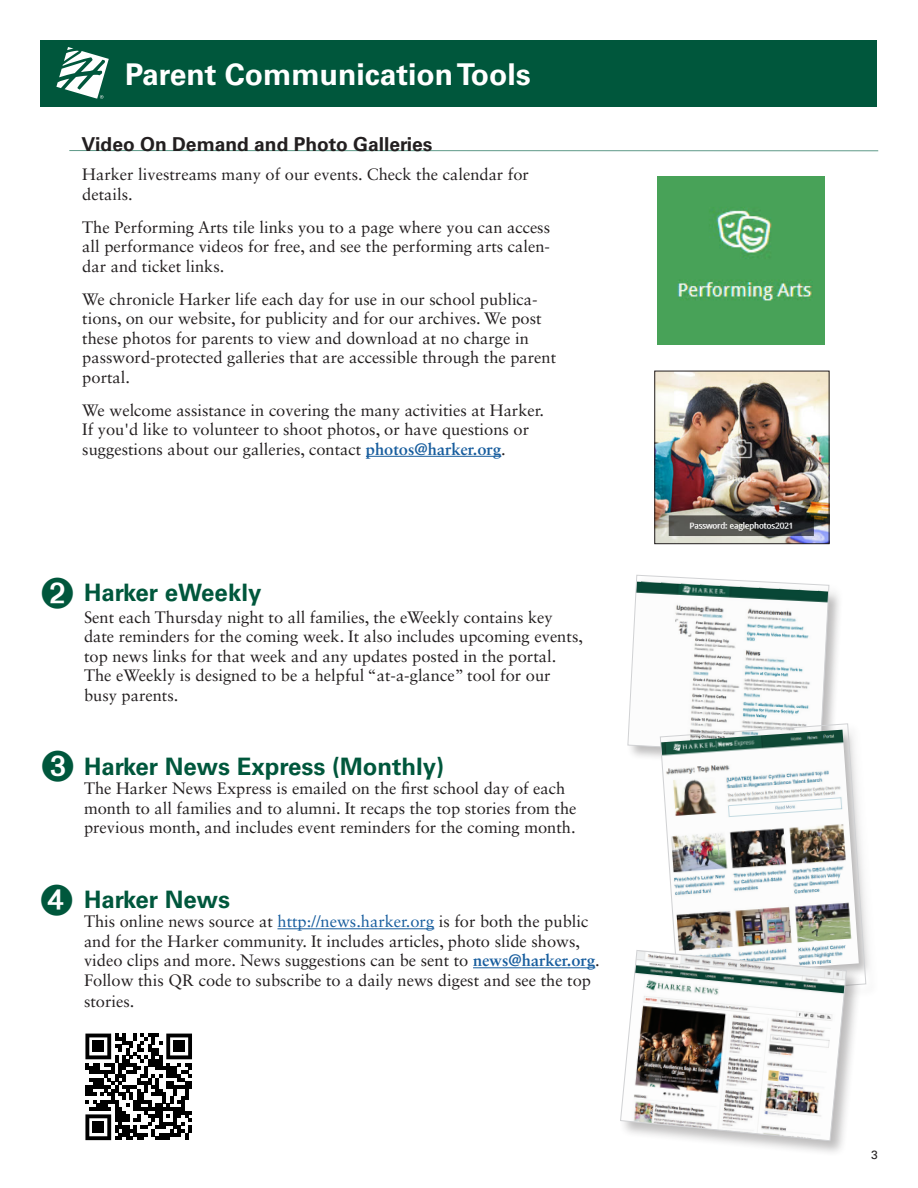
<style>
.page{position:relative;width:918px;height:1188px;background:#fff}
.page>*{position:absolute;margin:0;border:0;box-sizing:border-box;transform-origin:0 0}
.t1{font:700 30px "Univers LT Std";color:#fff}
.Body_text_Sabon_reg{font:700 24px "Univers LT Std";color:#00573c}
.Heading_Univ_Bold_gr{font:700 24px "Univers LT Std";color:#00573c}
.t2{font:700 19.2px "Univers LT Std";color:#231f20}
.Body_text_Sabon_reg-2{font:16.5px/19.5px "Sabon LT Std";color:#231f20}
.body_text_sabon_11_p{font:16.5px/19.5px "Sabon LT Std";color:#231f20}
.HPP_inst_subheadings{font:12px "Univers LT Std";color:#231f20}
.s1{font-weight:700;color:#175d9e}
.s2{color:#175d9e}
</style>
<div class="page">
<div style="left:627px;top:574px;width:217px;height:196px;background:#231f20;opacity:.3"></div>
<svg style="left:627px;top:574px;width:203px;height:182px"></svg>
<div style="left:659px;top:722px;width:221px;height:289px;background:#fff"></div>
<img style="left:660px;top:723px;width:207px;height:262px">
<div style="left:40px;top:40px;width:838px;height:67px;background:#00573c"></div>
<svg style="left:56px;top:47px;width:53px;height:52px"></svg>
<hr style="left:277px;top:928px;width:157px;height:1px;background:#175d9e">
<hr style="left:473px;top:967px;width:122px;height:1px;background:#175d9e">
<div style="left:619px;top:949px;width:244px;height:208px;background:#231f20;opacity:.3"></div>
<img style="left:620px;top:950px;width:227px;height:192px">
<hr style="left:69px;top:150px;width:809px;height:1px;background:#5e9988">
<hr style="left:366px;top:456px;width:135px;height:1px;background:#175d9e">
<img style="left:656px;top:373px;width:172px;height:169px">
<div style="left:654px;top:371px;width:176px;height:173px;border:1px solid #231f20"></div>
<svg style="left:85px;top:1034px;width:107px;height:106px"></svg>
<div style="left:93px;top:1041px;width:11px;height:11px;background:#000"></div>
<div style="left:174px;top:1041px;width:11px;height:11px;background:#000"></div>
<div style="left:93px;top:1122px;width:11px;height:11px;background:#000"></div>
<img style="left:657px;top:176px;width:167px;height:168px">
<p class="t1" style="left:125px;top:57px;width:407px">Parent Communication Tools</p>
<p class="t2" style="left:81px;top:133px;width:352px">Video On Demand and Photo Galleries</p>
<p class="body_text_sabon_11_p" style="left:82px;top:164px;width:448px">Harker livestreams many of our events. Check the calendar for details.</p>
<p class="body_text_sabon_11_p" style="left:82px;top:217px;width:469px;text-align:justify">The Performing Arts tile links you to a page where you can access all performance videos for free, and see the performing arts calen&shy;dar and ticket links.</p>
<p class="Body_text_Sabon_reg-2" style="left:82px;top:289px;width:475px">We chronicle Harker life each day for use in our school publica&shy;tions, on our website, for publicity and for our archives. We post these photos for parents to view and download at no charge in password-protected galleries that are accessible through the parent portal.</p>
<p class="Body_text_Sabon_reg-2" style="left:82px;top:400px;width:463px">We welcome assistance in covering the many activities at Harker.<br>If you'd like to volunteer to shoot photos, or have questions or suggestions about our galleries, contact <span class="s1">photos@harker.org</span>.</p>
<p class="Heading_Univ_Bold_gr" style="left:84px;top:578px;width:179px">Harker eWeekly</p>
<p class="Body_text_Sabon_reg-2" style="left:84px;top:607px;width:500px">Sent each Thursday night to all families, the eWeekly contains key date reminders for the coming week. It also includes upcoming events, top news links for that week and any updates posted in the portal.<br>The eWeekly is designed to be a helpful “at-a-glance” tool for our busy parents.</p>
<p class="Body_text_Sabon_reg" style="left:84px;top:752px;width:362px">Harker News Express (Monthly)</p>
<p class="Body_text_Sabon_reg-2" style="left:84px;top:779px;width:494px">The Harker News Express is emailed on the first school day of each month to all families and to alumni. It recaps the top stories from the previous month, and includes event reminders for the coming month.</p>
<p class="Body_text_Sabon_reg" style="left:84px;top:885px;width:148px">Harker News</p>
<p class="Body_text_Sabon_reg-2" style="left:84px;top:911px;width:517px">This online news source at <span class="s2">http://news.harker.org</span> is for both the public and for the Harker community. It includes articles, photo slide shows, video clips and more. News suggestions can be sent to <span class="s1">news@harker.org</span>.<br>Follow this QR code to subscribe to a daily news digest and see the top</p>
<p class="Body_text_Sabon_reg-2" style="left:84px;top:992px;width:52px">stories.</p>
<p class="HPP_inst_subheadings" style="left:871px;top:1148px;width:8px">3</p>
</div>
